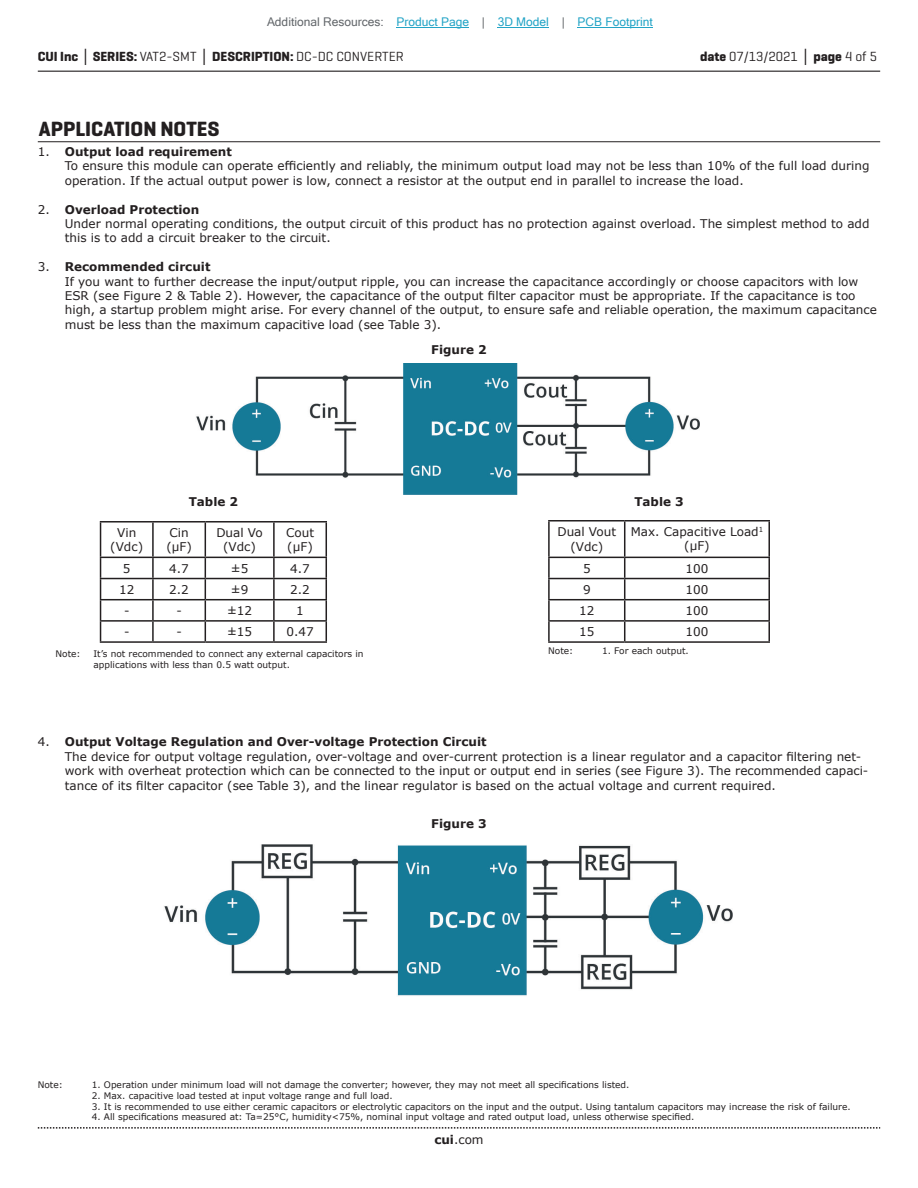
<style>
.page{position:relative;width:918px;height:1188px;background:#fff}
.page>*{position:absolute;margin:0;border:0;box-sizing:border-box;transform-origin:0 0}
.t1{font:700 21px "Geogrotesque";color:#231f20}
.t2{font:700 13.5px "Geogrotesque";color:#231f20}
.t3{font:13.5px "Geogrotesque";color:#231f20}
.t4{font:12px/14.4px "Verdana";color:#231f20}
.t5{font:12px "Microsoft Sans Serif";color:#23a4c6}
.t6{font:700 12px "Verdana";color:#231f20}
.t7{font:9px/10.8px "Verdana";color:#231f20}
.s1{color:#63676b}
.s2{font-family:"Verdana"}
.s3{font-weight:400}
.s4{font-weight:700}
.s5{font-family:"Verdana";font-weight:700}
</style>
<div class="page">
<hr style="left:38px;top:71px;width:842px;height:1px;background:#231f20">
<svg style="left:38px;top:1127px;width:842px;height:2px"></svg>
<hr style="left:38px;top:141px;width:842px;height:1px;background:#231f20">
<hr style="left:100px;top:521px;width:53px;height:2px;background:#231f20">
<hr style="left:100px;top:523px;width:1px;height:34px;background:#231f20">
<hr style="left:153px;top:521px;width:52px;height:2px;background:#231f20">
<hr style="left:152px;top:523px;width:2px;height:34px;background:#231f20">
<hr style="left:205px;top:521px;width:69px;height:2px;background:#231f20">
<hr style="left:205px;top:523px;width:1px;height:34px;background:#231f20">
<hr style="left:274px;top:521px;width:53px;height:2px;background:#231f20">
<hr style="left:273px;top:523px;width:2px;height:34px;background:#231f20">
<hr style="left:326px;top:523px;width:1px;height:34px;background:#231f20">
<hr style="left:100px;top:557px;width:53px;height:1px;background:#231f20">
<hr style="left:153px;top:557px;width:52px;height:1px;background:#231f20">
<hr style="left:152px;top:558px;width:2px;height:20px;background:#231f20">
<hr style="left:205px;top:557px;width:69px;height:1px;background:#231f20">
<hr style="left:274px;top:557px;width:53px;height:1px;background:#231f20">
<hr style="left:273px;top:558px;width:2px;height:20px;background:#231f20">
<hr style="left:100px;top:578px;width:53px;height:1px;background:#231f20">
<hr style="left:153px;top:578px;width:52px;height:1px;background:#231f20">
<hr style="left:152px;top:579px;width:2px;height:20px;background:#231f20">
<hr style="left:205px;top:578px;width:69px;height:1px;background:#231f20">
<hr style="left:274px;top:578px;width:53px;height:1px;background:#231f20">
<hr style="left:273px;top:579px;width:2px;height:20px;background:#231f20">
<hr style="left:100px;top:599px;width:53px;height:1px;background:#231f20">
<hr style="left:153px;top:599px;width:52px;height:1px;background:#231f20">
<hr style="left:152px;top:600px;width:2px;height:20px;background:#231f20">
<hr style="left:205px;top:599px;width:69px;height:1px;background:#231f20">
<hr style="left:274px;top:599px;width:53px;height:1px;background:#231f20">
<hr style="left:273px;top:600px;width:2px;height:20px;background:#231f20">
<hr style="left:100px;top:620px;width:53px;height:2px;background:#231f20">
<svg style="left:100px;top:558px;width:1px;height:83px"></svg>
<hr style="left:153px;top:620px;width:52px;height:2px;background:#231f20">
<svg style="left:152px;top:622px;width:2px;height:19px"></svg>
<hr style="left:205px;top:620px;width:69px;height:2px;background:#231f20">
<svg style="left:205px;top:558px;width:1px;height:83px"></svg>
<hr style="left:274px;top:620px;width:53px;height:2px;background:#231f20">
<svg style="left:273px;top:622px;width:2px;height:19px"></svg>
<svg style="left:326px;top:558px;width:1px;height:83px"></svg>
<hr style="left:100px;top:641px;width:53px;height:2px;background:#231f20">
<hr style="left:153px;top:641px;width:52px;height:2px;background:#231f20">
<hr style="left:205px;top:641px;width:69px;height:2px;background:#231f20">
<hr style="left:274px;top:641px;width:53px;height:2px;background:#231f20">
<hr style="left:548px;top:520px;width:77px;height:2px;background:#231f20">
<hr style="left:548px;top:522px;width:2px;height:35px;background:#231f20">
<hr style="left:625px;top:520px;width:145px;height:2px;background:#231f20">
<hr style="left:624px;top:522px;width:1px;height:35px;background:#231f20">
<hr style="left:768px;top:522px;width:2px;height:35px;background:#231f20">
<hr style="left:548px;top:557px;width:77px;height:1px;background:#231f20">
<hr style="left:548px;top:558px;width:2px;height:20px;background:#231f20">
<hr style="left:625px;top:557px;width:145px;height:1px;background:#231f20">
<hr style="left:768px;top:558px;width:2px;height:20px;background:#231f20">
<hr style="left:548px;top:578px;width:77px;height:1px;background:#231f20">
<hr style="left:548px;top:579px;width:2px;height:20px;background:#231f20">
<hr style="left:625px;top:578px;width:145px;height:1px;background:#231f20">
<hr style="left:768px;top:579px;width:2px;height:20px;background:#231f20">
<hr style="left:548px;top:599px;width:77px;height:1px;background:#231f20">
<hr style="left:548px;top:600px;width:2px;height:20px;background:#231f20">
<hr style="left:625px;top:599px;width:145px;height:1px;background:#231f20">
<hr style="left:768px;top:600px;width:2px;height:20px;background:#231f20">
<hr style="left:548px;top:620px;width:77px;height:2px;background:#231f20">
<svg style="left:548px;top:622px;width:2px;height:19px"></svg>
<hr style="left:625px;top:620px;width:145px;height:2px;background:#231f20">
<svg style="left:624px;top:558px;width:1px;height:83px"></svg>
<svg style="left:768px;top:622px;width:2px;height:19px"></svg>
<hr style="left:548px;top:641px;width:77px;height:2px;background:#231f20">
<hr style="left:625px;top:641px;width:145px;height:2px;background:#231f20">
<img style="left:196px;top:363px;width:504px;height:132px">
<img style="left:164px;top:845px;width:569px;height:151px">
<hr style="left:397px;top:27px;width:72px;height:1px;background:#23a4c6">
<hr style="left:498px;top:27px;width:51px;height:1px;background:#23a4c6">
<hr style="left:578px;top:27px;width:75px;height:1px;background:#23a4c6">
<p class="t5" style="left:267px;top:15px;width:387px"><span class="s1">Additional Resources:</span> Product Page <span class="s1">|</span> 3D Model <span class="s1">|</span> PCB Footprint</p>
<p class="t2" style="left:38px;top:48px;width:368px">CUI Inc <span class="s2">│</span> SERIES: <span class="s3">VAT2-SMT</span> <span class="s2">│</span> DESCRIPTION: <span class="s3">DC-DC CONVERTER</span></p>
<p class="t3" style="left:700px;top:48px;width:179px"><span class="s4">date</span> 07/13/2021 <span class="s5">│</span> <span class="s4">page</span> 4 of 5</p>
<h1 class="t1" style="left:39px;top:116px;width:182px">APPLICATION NOTES</h1>
<p class="t4" style="left:65px;top:144px;width:806px;text-indent:-27px">1. <span class="s4">Output load requirement<br></span>To ensure this module can operate efficiently and reliably, the minimum output load may not be less than 10% of the full load during operation. If the actual output power is low, connect a resistor at the output end in parallel to increase the load.</p>
<p class="t4" style="left:65px;top:202px;width:806px;text-indent:-27px">2. <span class="s4">Overload Protection<br></span>Under normal operating conditions, the output circuit of this product has no protection against overload. The simplest method to add this is to add a circuit breaker to the circuit.</p>
<p class="t4" style="left:65px;top:260px;width:814px;text-indent:-27px">3. <span class="s4">Recommended circuit<br></span>If you want to further decrease the input/output ripple, you can increase the capacitance accordingly or choose capacitors with low ESR (see Figure 2 &amp; Table 2). However, the capacitance of the output filter capacitor must be appropriate. If the capacitance is too high, a startup problem might arise. For every channel of the output, to ensure safe and reliable operation, the maximum capacitance must be less than the maximum capacitive load (see Table 3).</p>
<p class="t6" style="left:431px;top:341px;width:57px">Figure 2</p>
<p class="t6" style="left:189px;top:493px;width:51px">Table 2</p>
<p class="t6" style="left:634px;top:493px;width:51px">Table 3</p>
<p class="t4" style="left:110px;top:525px;width:34px;text-align:center">Vin (Vdc)</p>
<p class="t4" style="left:166px;top:525px;width:27px">Cin (µF)</p>
<p class="t4" style="left:216px;top:525px;width:48px;text-align:center">Dual Vo (Vdc)</p>
<p class="t4" style="left:286px;top:525px;width:29px">Cout (µF)</p>
<p class="t4" style="left:123px;top:561px;width:9px">5</p>
<p class="t4" style="left:169px;top:561px;width:21px">4.7</p>
<p class="t4" style="left:231px;top:561px;width:19px">±5</p>
<p class="t4" style="left:290px;top:561px;width:21px">4.7</p>
<p class="t4" style="left:119px;top:582px;width:17px">12</p>
<p class="t4" style="left:169px;top:582px;width:21px">2.2</p>
<p class="t4" style="left:231px;top:582px;width:19px">±9</p>
<p class="t4" style="left:290px;top:582px;width:21px">2.2</p>
<p class="t4" style="left:124px;top:603px;width:7px">-</p>
<p class="t4" style="left:176px;top:603px;width:7px">-</p>
<p class="t4" style="left:227px;top:603px;width:27px">±12</p>
<p class="t4" style="left:296px;top:603px;width:9px">1</p>
<p class="t4" style="left:124px;top:624px;width:7px">-</p>
<p class="t4" style="left:176px;top:624px;width:7px">-</p>
<p class="t4" style="left:227px;top:624px;width:27px">±15</p>
<p class="t4" style="left:286px;top:624px;width:29px">0.47</p>
<p class="t4" style="left:557px;top:525px;width:60px;text-align:center">Dual Vout (Vdc)</p>
<p class="t4" style="left:631px;top:524px;width:134px;text-align:center">Max. Capacitive Load<sup>1 </sup>(μF)</p>
<p class="t4" style="left:583px;top:561px;width:9px">5</p>
<p class="t4" style="left:686px;top:561px;width:24px">100</p>
<p class="t4" style="left:583px;top:582px;width:9px">9</p>
<p class="t4" style="left:686px;top:582px;width:24px">100</p>
<p class="t4" style="left:579px;top:603px;width:17px">12</p>
<p class="t4" style="left:686px;top:603px;width:24px">100</p>
<p class="t4" style="left:579px;top:624px;width:17px">15</p>
<p class="t4" style="left:686px;top:624px;width:24px">100</p>
<p class="t7" style="left:56px;top:648px;width:27px">Note:</p>
<p class="t7" style="left:93px;top:648px;width:272px">It’s not recommended to connect any external capacitors in applications with less than 0.5 watt output.</p>
<p class="t7" style="left:548px;top:645px;width:27px">Note:</p>
<p class="t7" style="left:602px;top:645px;width:88px">1. For each output.</p>
<p class="t4" style="left:65px;top:735px;width:805px;text-indent:-27px">4. <span class="s4">Output Voltage Regulation and Over-voltage Protection Circuit<br></span>The device for output voltage regulation, over-voltage and over-current protection is a linear regulator and a capacitor filtering net&shy;work with overheat protection which can be connected to the input or output end in series (see Figure 3). The recommended capaci&shy;tance of its filter capacitor (see Table 3), and the linear regulator is based on the actual voltage and current required.</p>
<p class="t6" style="left:431px;top:815px;width:57px">Figure 3</p>
<p class="t7" style="left:38px;top:1079px;width:27px">Note:</p>
<p class="t7" style="left:92px;top:1079px;width:539px">1. Operation under minimum load will not damage the converter; however, they may not meet all specifications listed.</p>
<p class="t7" style="left:92px;top:1090px;width:302px">2. Max. capacitive load tested at input voltage range and full load.</p>
<p class="t7" style="left:92px;top:1101px;width:760px">3. It is recommended to use either ceramic capacitors or electrolytic capacitors on the input and the output. Using tantalum capacitors may increase the risk of failure.</p>
<p class="t7" style="left:92px;top:1112px;width:604px">4. All specifications measured at: Ta=25°C, humidity&lt;75%, nominal input voltage and rated output load, unless otherwise specified.</p>
<p class="t4" style="left:434px;top:1132px;width:51px"><span class="s4">cui</span>.com</p>
</div>
